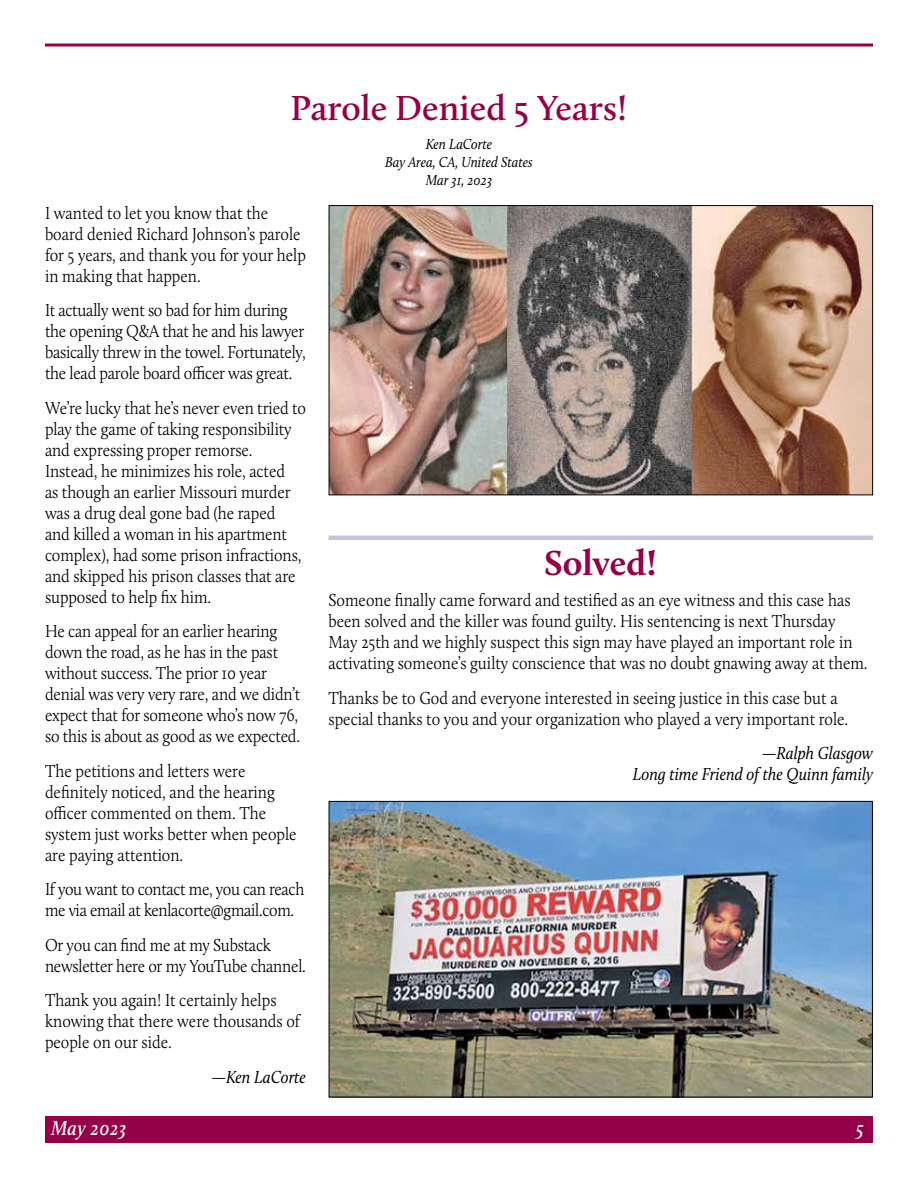
<style>
.page{position:relative;width:918px;height:1188px;background:#fff}
.page>*{position:absolute;margin:0;border:0;box-sizing:border-box;transform-origin:0 0}
.t1{font:600 36px "Calluna";color:#960048}
.t2{font:700 36px "Calluna";color:#960048}
.t3{font:italic 600 21px "Calluna";letter-spacing:.02em;color:#fff;scale:.9 1}
.t4{font:300 18px/21px "Calluna";letter-spacing:-.005em;color:#000;scale:.9 1}
.t5{font:italic 18px/21px "Calluna";color:#000;text-align:right;scale:.9 1}
.t6{font:italic 15px/18px "Calluna";color:#000;text-align:center;scale:.9 1}
</style>
<div class="page">
<hr style="left:45px;top:44px;width:828px;height:2px;background:#960048">
<div style="left:45px;top:1116px;width:828px;height:27px;background:#960048"></div>
<hr style="left:328px;top:536px;width:545px;height:4px;background:#c6c4dc">
<img style="left:331px;top:803px;width:540px;height:292px">
<div style="left:329px;top:801px;width:544px;height:296px;border:1px solid #000"></div>
<img style="left:331px;top:207px;width:540px;height:286px">
<div style="left:329px;top:205px;width:544px;height:290px;border:1px solid #000"></div>
<h1 class="t1" style="left:291px;top:86px;width:338px">Parole Denied 5 Years!</h1>
<p class="t6" style="left:385px;top:134px;width:166px">Ken LaCorte<br>Bay Area, CA, United States<br>Mar 31, 2023</p>
<p class="t4" style="left:45px;top:202px;width:292px">I wanted to let you know that the board denied Richard Johnson’s parole for 5 years, and thank you for your help in making that happen.</p>
<p class="t4" style="left:45px;top:300px;width:291px">It actually went so bad for him during the opening Q&amp;A that he and his lawyer basically threw in the towel. Fortunately, the lead parole board officer was great.</p>
<p class="t4" style="left:45px;top:397px;width:291px">We’re lucky that he’s never even tried to play the game of taking responsibility and expressing proper remorse.<br>Instead, he minimizes his role, acted<br>as though an earlier Missouri murder was a drug deal gone bad (he raped<br>and killed a woman in his apartment complex), had some prison infractions, and skipped his prison classes that are supposed to help fix him.</p>
<p class="t4" style="left:45px;top:621px;width:285px">He can appeal for an earlier hearing down the road, as he has in the past without success. The prior 10 year denial was very very rare, and we didn’t expect that for someone who’s now 76, so this is about as good as we expected.</p>
<p class="t4" style="left:45px;top:760px;width:281px">The petitions and letters were definitely noticed, and the hearing officer commented on them. The system just works better when people are paying attention.</p>
<p class="t4" style="left:45px;top:879px;width:290px">If you want to contact me, you can reach me via email at kenlacorte@gmail.com.</p>
<p class="t4" style="left:45px;top:934px;width:291px">Or you can find me at my Substack newsletter here or my YouTube channel.</p>
<p class="t4" style="left:45px;top:990px;width:285px">Thank you again! It certainly helps knowing that there were thousands of people on our side.</p>
<p class="t5" style="left:212px;top:1066px;width:106px">—Ken LaCorte</p>
<h1 class="t2" style="left:544px;top:540px;width:114px">Solved!</h1>
<p class="t4" style="left:328px;top:589px;width:601px">Someone finally came forward and testified as an eye witness and this case has been solved and the killer was found guilty. His sentencing is next Thursday May 25th and we highly suspect this sign may have played an important role in activating someone’s guilty conscience that was no doubt gnawing away at them.</p>
<p class="t4" style="left:328px;top:687px;width:579px">Thanks be to God and everyone interested in seeing justice in this case but a special thanks to you and your organization who played a very important role.</p>
<p class="t5" style="left:633px;top:742px;width:268px">—Ralph Glasgow<br>Long time Friend of the Quinn family</p>
<p class="t3" style="left:51px;top:1115px;width:85px">May 2023</p>
<p class="t3" style="left:857px;top:1115px;width:10px">5</p>
</div>
